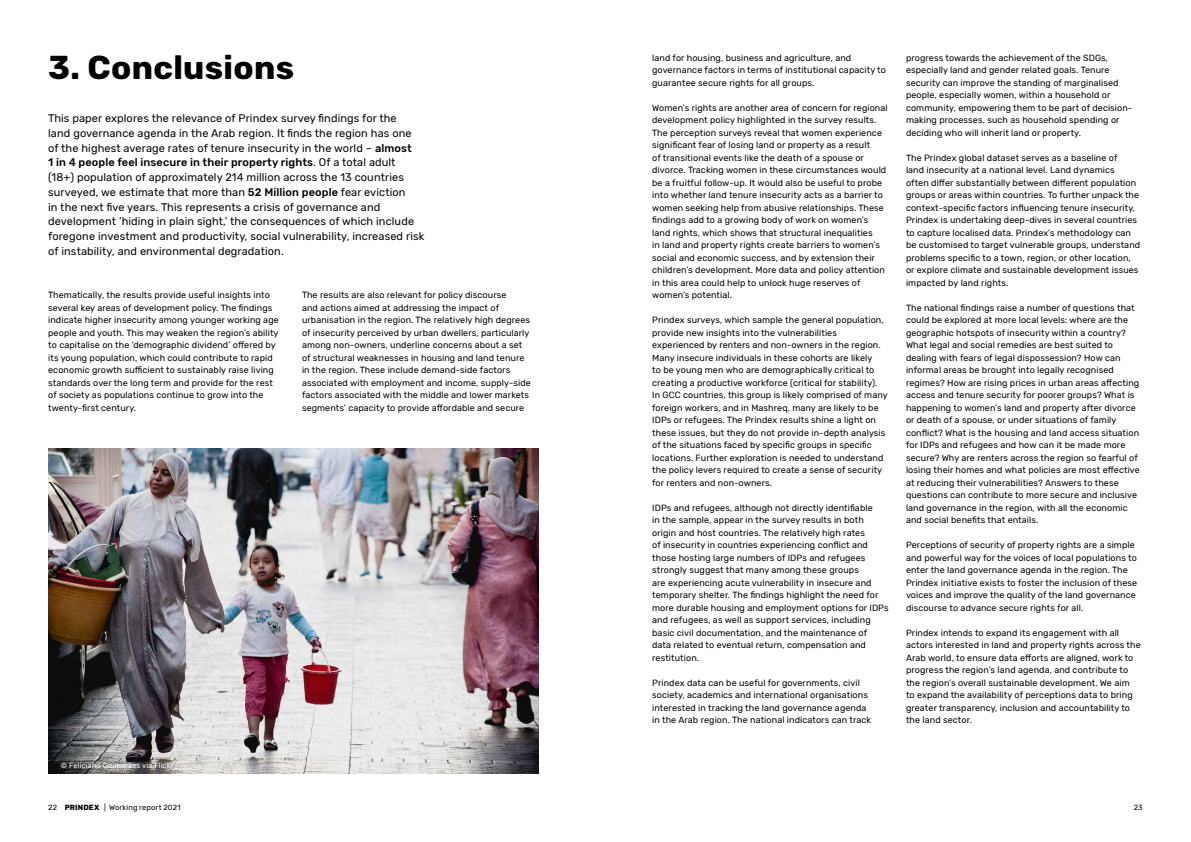
<style>
.page{position:relative;width:1191px;height:842px;background:#fff}
.page>*{position:absolute;margin:0;border:0;box-sizing:border-box;transform-origin:0 0}
.t1{font:700 33px "Rubik";letter-spacing:.01em;color:#000}
.t2{font:11px/14.8px "Rubik";letter-spacing:.01em;color:#000}
.t3{font:9px/12.5px "Rubik";letter-spacing:.01em;color:#000}
.t4{font:7.5px "Rubik";letter-spacing:.02em;color:#000}
.t5{font:7.5px "Rubik";letter-spacing:.01em;color:#fff}
.s1{font-weight:500}
.s2{font-weight:700}
</style>
<div class="page">
<img style="left:48px;top:448px;width:491px;height:325px">
<h1 class="t1" style="left:48px;top:48px;width:247px">3. Conclusions</h1>
<p class="t2" style="left:48px;top:111px;width:378px">This paper explores the relevance of Prindex survey findings for the<br>land governance agenda in the Arab region. It finds the region has one of the highest average rates of tenure insecurity in the world – <span class="s1">almost<br>1 in 4 people feel insecure in their property rights</span>. Of a total adult<br>(18+) population of approximately 214 million across the 13 countries surveyed, we estimate that more than <span class="s1">52 Million people</span> fear eviction<br>in the next five years. This represents a crisis of governance and development ‘hiding in plain sight,’ the consequences of which include foregone investment and productivity, social vulnerability, increased risk of instability, and environmental degradation.</p>
<p class="t3" style="left:48px;top:289px;width:232px">Thematically, the results provide useful insights into several key areas of development policy. The findings indicate higher insecurity among younger working age people and youth. This may weaken the region’s ability to capitalise on the ‘demographic dividend’ offered by its young population, which could contribute to rapid economic growth sufficient to sustainably raise living standards over the long term and provide for the rest of society as populations continue to grow into the twenty-first century.</p>
<p class="t3" style="left:302px;top:289px;width:230px">The results are also relevant for policy discourse<br>and actions aimed at addressing the impact of urbanisation in the region. The relatively high degrees of insecurity perceived by urban dwellers, particularly among non-owners, underline concerns about a set of structural weaknesses in housing and land tenure in the region. These include demand-side factors associated with employment and income, supply-side factors associated with the middle and lower markets segments’ capacity to provide affordable and secure</p>
<p class="t3" style="left:652px;top:52px;width:235px">land for housing, business and agriculture, and governance factors in terms of institutional capacity to guarantee secure rights for all groups.</p>
<p class="t3" style="left:652px;top:102px;width:237px">Women’s rights are another area of concern for regional development policy highlighted in the survey results.<br>The perception surveys reveal that women experience significant fear of losing land or property as a result<br>of transitional events like the death of a spouse or divorce. Tracking women in these circumstances would be a fruitful follow-up. It would also be useful to probe into whether land tenure insecurity acts as a barrier to women seeking help from abusive relationships. These findings add to a growing body of work on women’s land rights, which shows that structural inequalities<br>in land and property rights create barriers to women’s social and economic success, and by extension their children’s development. More data and policy attention in this area could help to unlock huge reserves of women’s potential.</p>
<p class="t3" style="left:652px;top:314px;width:237px">Prindex surveys, which sample the general population, provide new insights into the vulnerabilities experienced by renters and non-owners in the region.<br>Many insecure individuals in these cohorts are likely<br>to be young men who are demographically critical to creating a productive workforce (critical for stability).<br>In GCC countries, this group is likely comprised of many foreign workers, and in Mashreq, many are likely to be IDPs or refugees. The Prindex results shine a light on these issues, but they do not provide in-depth analysis of the situations faced by specific groups in specific locations. Further exploration is needed to understand the policy levers required to create a sense of security for renters and non-owners.</p>
<p class="t3" style="left:652px;top:502px;width:238px">IDPs and refugees, although not directly identifiable<br>in the sample, appear in the survey results in both origin and host countries. The relatively high rates<br>of insecurity in countries experiencing conflict and those hosting large numbers of IDPs and refugees strongly suggest that many among these groups<br>are experiencing acute vulnerability in insecure and temporary shelter. The findings highlight the need for more durable housing and employment options for IDPs and refugees, as well as support services, including basic civil documentation, and the maintenance of<br>data related to eventual return, compensation and restitution.</p>
<p class="t3" style="left:652px;top:677px;width:220px">Prindex data can be useful for governments, civil society, academics and international organisations interested in tracking the land governance agenda in the Arab region. The national indicators can track</p>
<p class="t3" style="left:906px;top:52px;width:228px">progress towards the achievement of the SDGs, especially land and gender related goals. Tenure security can improve the standing of marginalised people, especially women, within a household or community, empowering them to be part of decision&shy;making processes, such as household spending or deciding who will inherit land or property.</p>
<p class="t3" style="left:906px;top:152px;width:236px">The Prindex global dataset serves as a baseline of<br>land insecurity at a national level. Land dynamics<br>often differ substantially between different population groups or areas within countries. To further unpack the context-specific factors influencing tenure insecurity, Prindex is undertaking deep-dives in several countries to capture localised data. Prindex’s methodology can be customised to target vulnerable groups, understand problems specific to a town, region, or other location, or explore climate and sustainable development issues impacted by land rights.</p>
<p class="t3" style="left:906px;top:302px;width:235px">The national findings raise a number of questions that could be explored at more local levels: where are the geographic hotspots of insecurity within a country?<br>What legal and social remedies are best suited to dealing with fears of legal dispossession? How can informal areas be brought into legally recognised regimes? How are rising prices in urban areas affecting access and tenure security for poorer groups? What is happening to women’s land and property after divorce or death of a spouse, or under situations of family conflict? What is the housing and land access situation for IDPs and refugees and how can it be made more secure? Why are renters across the region so fearful of losing their homes and what policies are most effective at reducing their vulnerabilities? Answers to these questions can contribute to more secure and inclusive land governance in the region, with all the economic and social benefits that entails.</p>
<p class="t3" style="left:906px;top:539px;width:233px">Perceptions of security of property rights are a simple and powerful way for the voices of local populations to enter the land governance agenda in the region. The Prindex initiative exists to foster the inclusion of these voices and improve the quality of the land governance discourse to advance secure rights for all.</p>
<p class="t3" style="left:906px;top:627px;width:236px">Prindex intends to expand its engagement with all actors interested in land and property rights across the Arab world, to ensure data efforts are aligned, work to progress the region’s land agenda, and contribute to the region’s overall sustainable development. We aim<br>to expand the availability of perceptions data to bring greater transparency, inclusion and accountability to the land sector.</p>
<p class="t5" style="left:61px;top:761px;width:114px">© Feliciano Guimarães via Flickr</p>
<p class="t4" style="left:48px;top:803px;width:134px">22 <span class="s2">PRINDEX</span> | Working report 2021</p>
<p class="t4" style="left:1133px;top:803px;width:11px">23</p>
</div>
